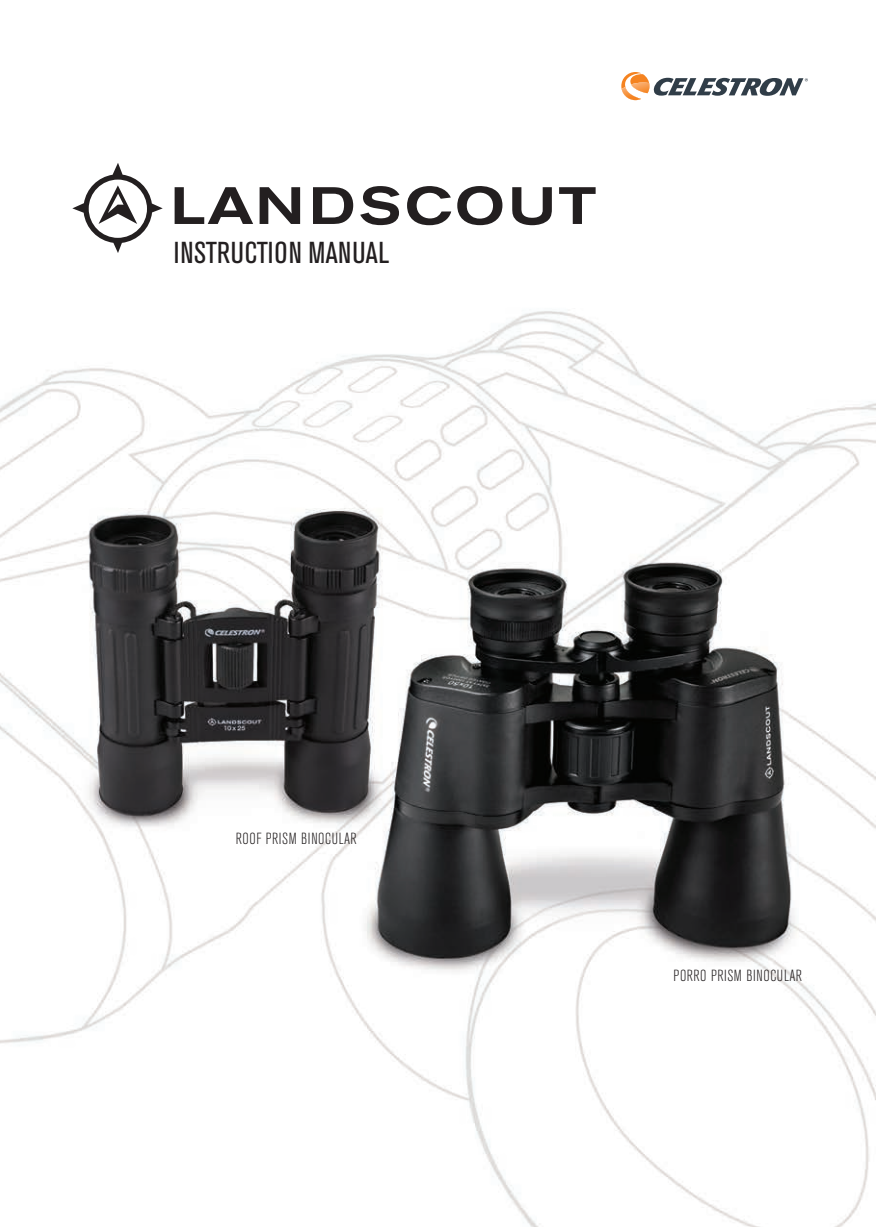
<style>
.page{position:relative;width:876px;height:1227px;background:#fff}
.page>*{position:absolute;margin:0;border:0;box-sizing:border-box;transform-origin:0 0}
.t1{font:500 expanded 52px "Akzidenz Grotesk BE";letter-spacing:.065em;color:#231f20}
.t2{font:condensed 30px "Akzidenz Grotesk BE";letter-spacing:.015em;color:#231f20}
.t3{font:300 condensed 16px "Akzidenz Grotesk BE";letter-spacing:.035em;color:#231f20}
</style>
<div class="page">
<img style="left:0;top:100px;width:876px;height:1127px">
<svg style="left:621px;top:72px;width:187px;height:28px"></svg>
<svg style="left:72px;top:163px;width:91px;height:90px"></svg>
<h1 class="t1" style="left:170px;top:174px;width:427px">LANDSCOUT</h1>
<h2 class="t2" style="left:174px;top:236px;width:216px">INSTRUCTION MANUAL</h2>
<p class="t3" style="left:236px;top:830px;width:122px">ROOF PRISM BINOCULAR</p>
<p class="t3" style="left:673px;top:966px;width:130px">PORRO PRISM BINOCULAR</p>
</div>
